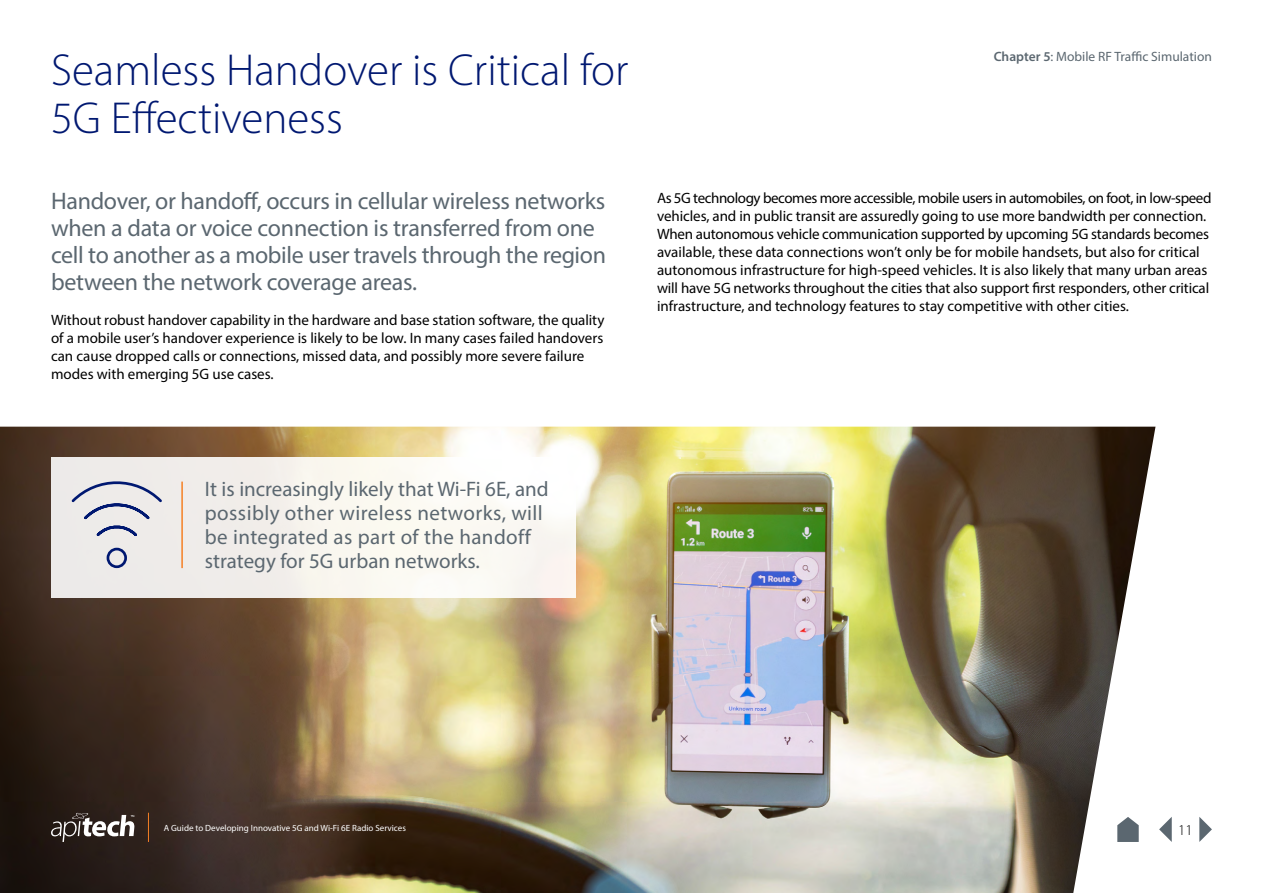
<style>
.page{position:relative;width:1263px;height:893px;background:#fff}
.page>*{position:absolute;margin:0;border:0;box-sizing:border-box;transform-origin:0 0}
.t1{font:300 45px/48px "Myriad Pro";color:#001871}
.t2{font:24px/27px "Myriad Pro";letter-spacing:-.01em;color:#5b6770}
.t3{font:21px/24px "Myriad Pro";letter-spacing:.015em;color:#5b6770}
.t4{font:15px/18px "Myriad Pro";letter-spacing:-.005em;color:#000}
.t5{font:300 15px "Myriad Pro";color:#000}
.t6{font:13.5px "Myriad Pro";color:#5b6770}
.t7{font:9px "Myriad Pro";color:#fff}
.s1{font-weight:600}
</style>
<div class="page">
<img style="left:0;top:427px;width:1155px;height:466px">
<svg style="left:1199px;top:817px;width:13px;height:25px"></svg>
<svg style="left:1159px;top:817px;width:13px;height:25px"></svg>
<svg style="left:1117px;top:817px;width:22px;height:25px"></svg>
<div style="left:51px;top:457px;width:524px;height:140px;background:linear-gradient(to right,#ebe8e6,#fffdf7)"></div>
<hr style="left:181px;top:482px;width:2px;height:86px;background:#f58025">
<svg style="left:69px;top:477px;width:95px;height:92px;background:#d7d7de"></svg>
<svg style="left:51px;top:812px;width:84px;height:30px"></svg>
<svg style="left:148px;top:813px;width:1px;height:29px"></svg>
<h1 class="t1" style="left:51px;top:45px;width:579px">Seamless Handover is Critical for<br>5G Effectiveness</h1>
<h2 class="t2" style="left:51px;top:187px;width:556px">Handover, or handoff, occurs in cellular wireless networks when a data or voice connection is transferred from one cell to another as a mobile user travels through the region between the network coverage areas.</h2>
<p class="t4" style="left:51px;top:311px;width:555px">Without robust handover capability in the hardware and base station software, the quality of a mobile user’s handover experience is likely to be low. In many cases failed handovers can cause dropped calls or connections, missed data, and possibly more severe failure modes with emerging 5G use cases.</p>
<p class="t6" style="left:994px;top:48px;width:220px"><span class="s1">Chapter 5</span>: Mobile RF Traffic Simulation</p>
<p class="t4" style="left:657px;top:188px;width:556px">As 5G technology becomes more accessible, mobile users in automobiles, on foot, in low-speed vehicles, and in public transit are assuredly going to use more bandwidth per connection.<br>When autonomous vehicle communication supported by upcoming 5G standards becomes available, these data connections won’t only be for mobile handsets, but also for critical autonomous infrastructure for high-speed vehicles. It is also likely that many urban areas will have 5G networks throughout the cities that also support first responders, other critical infrastructure, and technology features to stay competitive with other cities.</p>
<h3 class="t3" style="left:205px;top:477px;width:345px">It is increasingly likely that Wi-Fi 6E, and possibly other wireless networks, will be integrated as part of the handoff strategy for 5G urban networks.</h3>
<p class="t7" style="left:164px;top:822px;width:244px">A Guide to Developing Innovative 5G and Wi-Fi 6E Radio Services</p>
<p class="t5" style="left:1178px;top:821px;width:16px">11</p>
</div>
